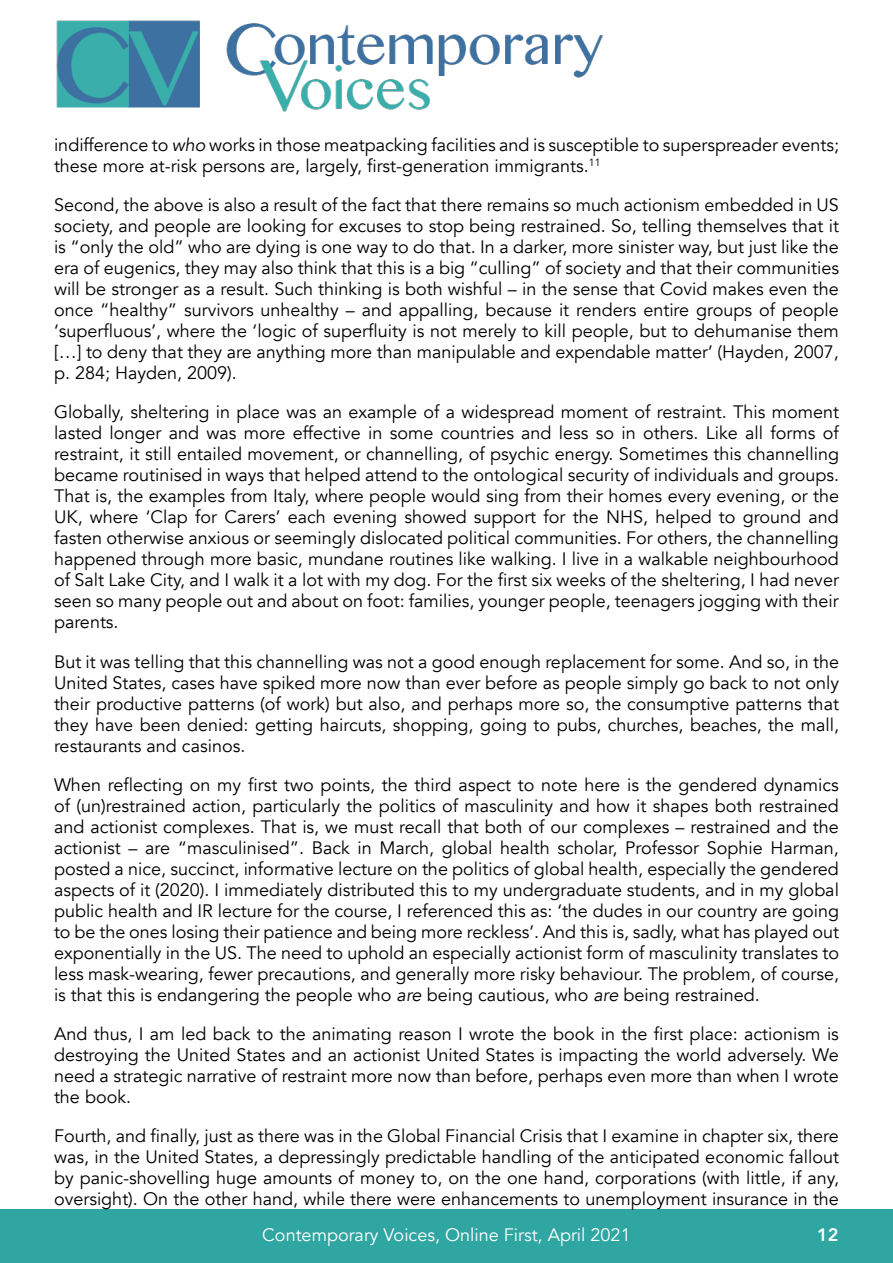
<style>
.page{position:relative;width:893px;height:1263px;background:#fff}
.page>*{position:absolute;margin:0;border:0;box-sizing:border-box;transform-origin:0 0}
.Body{font:18px/21px "Avenir";color:#000;text-align:justify}
.t1{font:18px "Avenir";color:#fff}
.t2{font:800 18px "Avenir";color:#fff}
.s1{font-style:italic}
</style>
<div class="page">
<div style="left:0;top:1210px;width:893px;height:53px;background:#2fa6a2"></div>
<img style="left:56px;top:21px;width:547px;height:91px">
<p class="Body" style="left:54px;top:135px;width:786px">indifference to <span class="s1">who</span> works in those meatpacking facilities and is susceptible to superspreader events; these more at-risk persons are, largely, first-generation immigrants.<sup>11</sup></p>
<p class="Body" style="left:54px;top:195px;width:786px">Second, the above is also a result of the fact that there remains so much actionism embedded in US society, and people are looking for excuses to stop being restrained. So, telling themselves that it is “only the old” who are dying is one way to do that. In a darker, more sinister way, but just like the era of eugenics, they may also think that this is a big “culling” of society and that their communities will be stronger as a result. Such thinking is both wishful – in the sense that Covid makes even the once “healthy” survivors unhealthy – and appalling, because it renders entire groups of people ‘superfluous’, where the ‘logic of superfluity is not merely to kill people, but to dehumanise them […] to deny that they are anything more than manipulable and expendable matter’ (Hayden, 2007, p. 284; Hayden, 2009).</p>
<p class="Body" style="left:54px;top:402px;width:787px">Globally, sheltering in place was an example of a widespread moment of restraint. This moment lasted longer and was more effective in some countries and less so in others. Like all forms of restraint, it still entailed movement, or channelling, of psychic energy. Sometimes this channelling became routinised in ways that helped attend to the ontological security of individuals and groups.<br>That is, the examples from Italy, where people would sing from their homes every evening, or the UK, where ‘Clap for Carers’ each evening showed support for the NHS, helped to ground and fasten otherwise anxious or seemingly dislocated political communities. For others, the channelling happened through more basic, mundane routines like walking. I live in a walkable neighbourhood of Salt Lake City, and I walk it a lot with my dog. For the first six weeks of the sheltering, I had never seen so many people out and about on foot: families, younger people, teenagers jogging with their parents.</p>
<p class="Body" style="left:54px;top:651px;width:786px">But it was telling that this channelling was not a good enough replacement for some. And so, in the United States, cases have spiked more now than ever before as people simply go back to not only their productive patterns (of work) but also, and perhaps more so, the consumptive patterns that they have been denied: getting haircuts, shopping, going to pubs, churches, beaches, the mall, restaurants and casinos.</p>
<p class="Body" style="left:54px;top:774px;width:787px">When reflecting on my first two points, the third aspect to note here is the gendered dynamics of (un)restrained action, particularly the politics of masculinity and how it shapes both restrained and actionist complexes. That is, we must recall that both of our complexes – restrained and the actionist – are “masculinised”. Back in March, global health scholar, Professor Sophie Harman, posted a nice, succinct, informative lecture on the politics of global health, especially the gendered aspects of it (2020). I immediately distributed this to my undergraduate students, and in my global public health and IR lecture for the course, I referenced this as: ‘the dudes in our country are going to be the ones losing their patience and being more reckless’. And this is, sadly, what has played out exponentially in the US. The need to uphold an especially actionist form of masculinity translates to less mask-wearing, fewer precautions, and generally more risky behaviour. The problem, of course, is that this is endangering the people who <span class="s1">are</span> being cautious, who <span class="s1">are</span> being restrained.</p>
<p class="Body" style="left:54px;top:1023px;width:786px">And thus, I am led back to the animating reason I wrote the book in the first place: actionism is destroying the United States and an actionist United States is impacting the world adversely. We need a strategic narrative of restraint more now than before, perhaps even more than when I wrote the book.</p>
<p class="Body" style="left:54px;top:1125px;width:786px">Fourth, and finally, just as there was in the Global Financial Crisis that I examine in chapter six, there was, in the United States, a depressingly predictable handling of the anticipated economic fallout by panic-shovelling huge amounts of money to, on the one hand, corporations (with little, if any, oversight). On the other hand, while there were enhancements to unemployment insurance in the</p>
<p class="t1" style="left:262px;top:1223px;width:370px">Contemporary Voices, Online First, April 2021</p>
<p class="t2" style="left:817px;top:1220px;width:23px">12</p>
</div>
